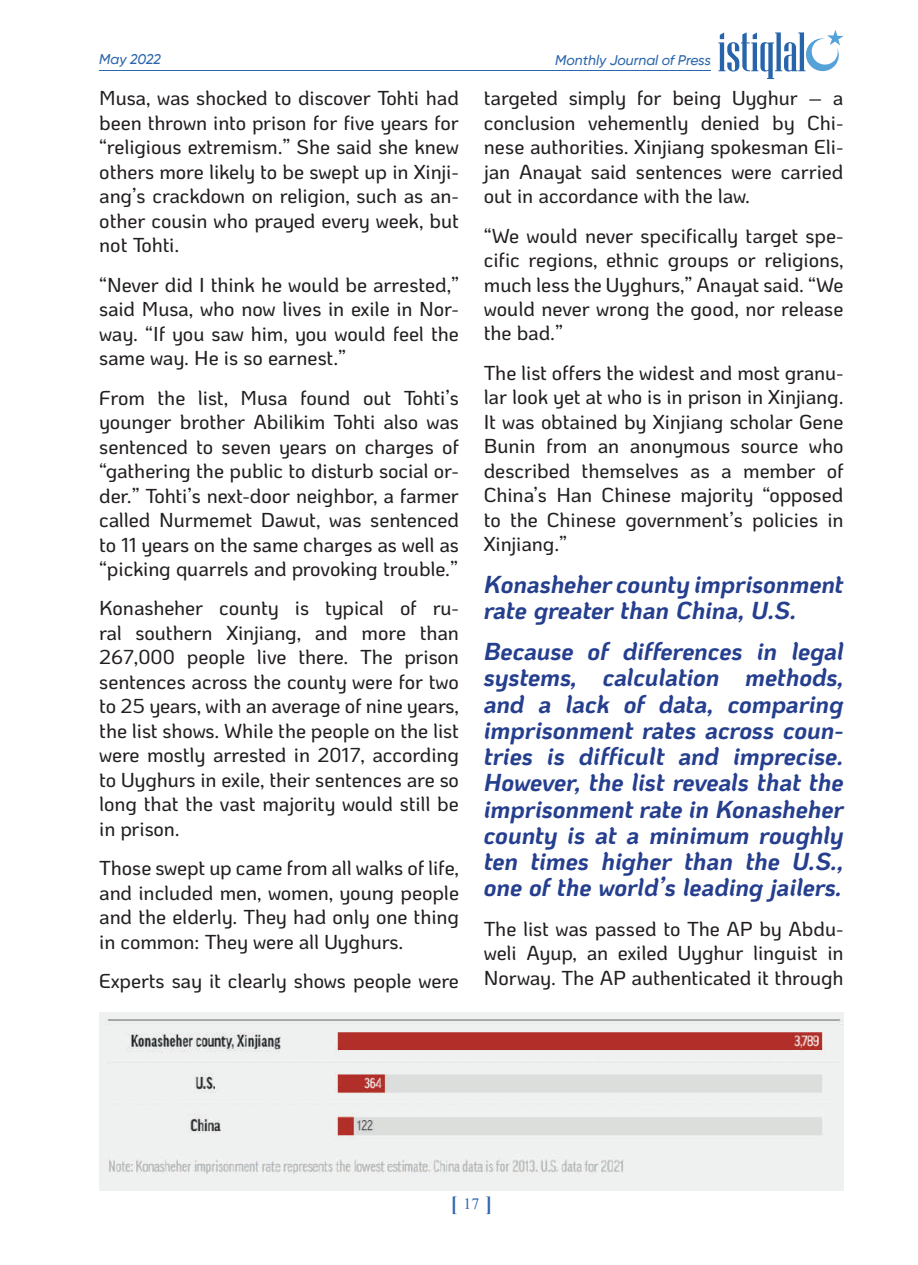
<style>
.page{position:relative;width:918px;height:1265px;background:#fff}
.page>*{position:absolute;margin:0;border:0;box-sizing:border-box;transform-origin:0 0}
.t1{font:italic 700 24.5px/26.2px "Ko Ho";letter-spacing:-.005em;color:#253f8e}
.t2{font:500 20.12px/24.5px "Ko Ho";letter-spacing:-.005em;color:#231f20;text-align:justify}
.t3{font:700 20.12px "Times New Roman";color:#2f65af}
.t4{font:italic 500 14px "Gilroy";color:#2b66ac}
.s1{font-weight:400;font-size:15.75px;color:#2b66af}
</style>
<div class="page">
<hr style="left:99px;top:70px;width:612px;height:1px;background:#2b66ac">
<svg style="left:718px;top:30px;width:125px;height:49px"></svg>
<img style="left:99px;top:1013px;width:744px;height:178px">
<p class="t4" style="left:99px;top:51px;width:63px">May 2022</p>
<p class="t4" style="left:555px;top:51px;width:157px">Monthly Journal of Press</p>
<p class="t2" style="left:99px;top:86px;width:361px">Musa, was shocked to discover Tohti had been thrown into prison for five years for “religious extremism.” She said she knew others more likely to be swept up in Xinji&shy;ang’s crackdown on religion, such as an&shy;other cousin who prayed every week, but not Tohti.</p>
<p class="t2" style="left:99px;top:273px;width:361px">“Never did I think he would be arrested,” said Musa, who now lives in exile in Nor&shy;way. “If you saw him, you would feel the same way. He is so earnest.”</p>
<p class="t2" style="left:99px;top:385px;width:361px">From the list, Musa found out Tohti’s younger brother Abilikim Tohti also was sentenced to seven years on charges of “gathering the public to disturb social or&shy;der.” Tohti’s next-door neighbor, a farmer called Nurmemet Dawut, was sentenced to 11 years on the same charges as well as “picking quarrels and provoking trouble.”</p>
<p class="t2" style="left:99px;top:596px;width:361px">Konasheher county is typical of ru&shy;ral southern Xinjiang, and more than 267,000 people live there. The prison sentences across the county were for two to 25 years, with an average of nine years, the list shows. While the people on the list were mostly arrested in 2017, according to Uyghurs in exile, their sentences are so long that the vast majority would still be in prison.</p>
<p class="t2" style="left:99px;top:856px;width:361px">Those swept up came from all walks of life, and included men, women, young people and the elderly. They had only one thing in common: They were all Uyghurs.</p>
<p class="t2" style="left:99px;top:969px;width:361px">Experts say it clearly shows people were</p>
<p class="t2" style="left:484px;top:86px;width:361px">targeted simply for being Uyghur – a conclusion vehemently denied by Chi&shy;nese authorities. Xinjiang spokesman Eli&shy;jan Anayat said sentences were carried out in accordance with the law.</p>
<p class="t2" style="left:484px;top:223px;width:361px">“We would never specifically target spe&shy;cific regions, ethnic groups or religions, much less the Uyghurs,” Anayat said. “We would never wrong the good, nor release the bad.”</p>
<p class="t2" style="left:484px;top:361px;width:361px">The list offers the widest and most granu&shy;lar look yet at who is in prison in Xinjiang.<br>It was obtained by Xinjiang scholar Gene Bunin from an anonymous source who described themselves as a member of China’s Han Chinese majority “opposed to the Chinese government’s policies in Xinjiang.”</p>
<p class="t1" style="left:484px;top:571px;width:361px">Konasheher county imprisonment rate greater than China, U.S.</p>
<p class="t1" style="left:484px;top:638px;width:361px;text-align:justify">Because of differences in legal systems, calculation methods, and a lack of data, comparing imprisonment rates across coun&shy;tries is difficult and imprecise.<br>However, the list reveals that the imprisonment rate in Konasheher county is at a minimum roughly ten times higher than the U.S., one of the world’s leading jailers.</p>
<p class="t2" style="left:484px;top:917px;width:361px">The list was passed to The AP by Abdu&shy;weli Ayup, an exiled Uyghur linguist in Norway. The AP authenticated it through</p>
<p class="t3" style="left:451px;top:1189px;width:43px">[ <span class="s1">17</span> ]</p>
</div>
